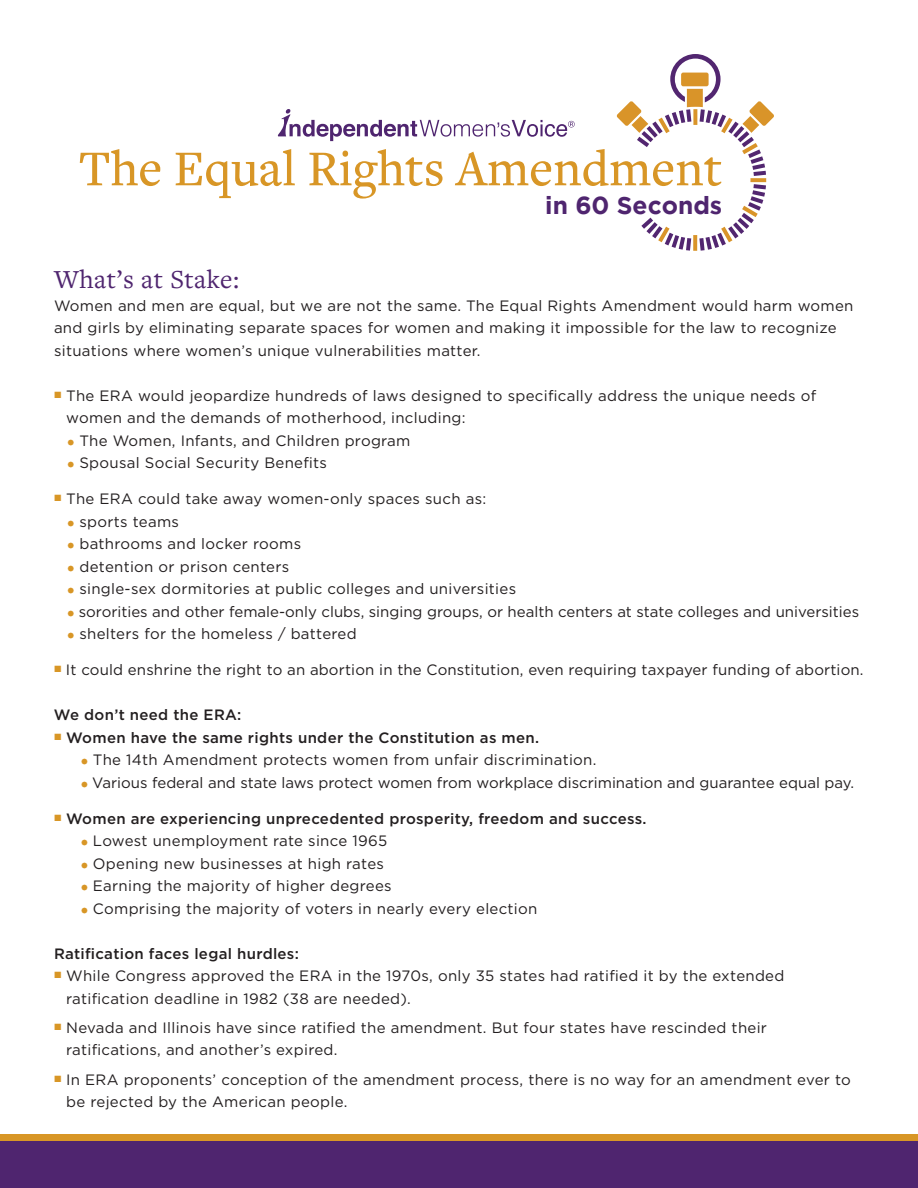
<style>
.page{position:relative;width:918px;height:1188px;background:#fff}
.page>*{position:absolute;margin:0;border:0;box-sizing:border-box;transform-origin:0 0}
.t1{font:500 52.05px "Freight Text Pro";color:#d89626}
.t2{font:27px "Freight Text Pro";letter-spacing:.02em;color:#4f256f}
.t3{font:700 24.6px "Gotham";color:#4f256f}
.t4{font:15px/22.5px "Gotham";letter-spacing:.02em;color:#231f20}
.t5{font:15px "Gotham";color:#231f20}
.t6{font:500 15px/22.5px "Gotham";letter-spacing:.02em;color:#231f20}
.s1{font-family:"Freight Text Pro";color:#d89626}
</style>
<div class="page">
<div style="left:0;top:1139px;width:918px;height:49px;background:#4f256f"></div>
<div style="left:0;top:1134px;width:918px;height:7px;background:#d89626"></div>
<svg style="left:278px;top:109px;width:297px;height:32px"></svg>
<svg style="left:617px;top:54px;width:157px;height:197px"></svg>
<h1 class="t1" style="left:79px;top:149px;width:645px">The Equal Rights Amendment</h1>
<h3 class="t3" style="left:545px;top:191px;width:178px">in 60 Seconds</h3>
<h2 class="t2" style="left:54px;top:269px;width:187px">What’s at Stake:</h2>
<p class="t4" style="left:54px;top:295px;width:801px">Women and men are equal, but we are not the same. The Equal Rights Amendment would harm women and girls by eliminating separate spaces for women and making it impossible for the law to recognize situations where women’s unique vulnerabilities matter.</p>
<p class="t4" style="left:66px;top:385px;width:751px;text-indent:-12px"><sup>P</sup> The ERA would jeopardize hundreds of laws designed to specifically address the unique needs of women and the demands of motherhood, including:</p>
<p class="t4" style="left:68px;top:430px;width:345px"><span class="s1">•</span> The Women, Infants, and Children program</p>
<p class="t4" style="left:68px;top:452px;width:261px"><span class="s1">•</span> Spousal Social Security Benefits</p>
<p class="t4" style="left:54px;top:488px;width:434px"><sup>P</sup> The ERA could take away women-only spaces such as:</p>
<p class="t4" style="left:68px;top:511px;width:113px"><span class="s1">•</span> sports teams</p>
<p class="t4" style="left:68px;top:533px;width:235px"><span class="s1">•</span> bathrooms and locker rooms</p>
<p class="t4" style="left:68px;top:556px;width:223px"><span class="s1">•</span> detention or prison centers</p>
<p class="t4" style="left:68px;top:578px;width:450px"><span class="s1">•</span> single-sex dormitories at public colleges and universities</p>
<p class="t5" style="left:68px;top:604px;width:793px"><span class="s1">•</span> sororities and other female-only clubs, singing groups, or health centers at state colleges and universities</p>
<p class="t4" style="left:68px;top:623px;width:291px"><span class="s1">•</span> shelters for the homeless / battered</p>
<p class="t4" style="left:54px;top:659px;width:811px"><sup>P</sup> It could enshrine the right to an abortion in the Constitution, even requiring taxpayer funding of abortion.</p>
<p class="t6" style="left:54px;top:704px;width:487px">We don’t need the ERA:<br><sup>P</sup> Women have the same rights under the Constitution as men.</p>
<p class="t4" style="left:81px;top:749px;width:517px"><span class="s1">•</span> The 14th Amendment protects women from unfair discrimination.</p>
<p class="t5" style="left:81px;top:775px;width:775px"><span class="s1">•</span> Various federal and state laws protect women from workplace discrimination and guarantee equal pay.</p>
<p class="t6" style="left:54px;top:808px;width:594px"><sup>P</sup> Women are experiencing unprecedented prosperity, freedom and success.</p>
<p class="t4" style="left:81px;top:830px;width:308px"><span class="s1">•</span> Lowest unemployment rate since 1965</p>
<p class="t4" style="left:81px;top:853px;width:304px"><span class="s1">•</span> Opening new businesses at high rates</p>
<p class="t4" style="left:81px;top:875px;width:312px"><span class="s1">•</span> Earning the majority of higher degrees</p>
<p class="t4" style="left:81px;top:898px;width:458px"><span class="s1">•</span> Comprising the majority of voters in nearly every election</p>
<p class="t6" style="left:54px;top:943px;width:246px">Ratification faces legal hurdles:</p>
<p class="t4" style="left:54px;top:965px;width:732px"><sup>P</sup> While Congress approved the ERA in the 1970s, only 35 states had ratified it by the extended</p>
<p class="t4" style="left:66px;top:988px;width:346px">ratification deadline in 1982 (38 are needed).</p>
<p class="t4" style="left:66px;top:1017px;width:702px;text-indent:-12px"><sup>P</sup> Nevada and Illinois have since ratified the amendment. But four states have rescinded their ratifications, and another’s expired.</p>
<p class="t4" style="left:66px;top:1069px;width:786px;text-indent:-12px"><sup>P</sup> In ERA proponents’ conception of the amendment process, there is no way for an amendment ever to be rejected by the American people.</p>
</div>
